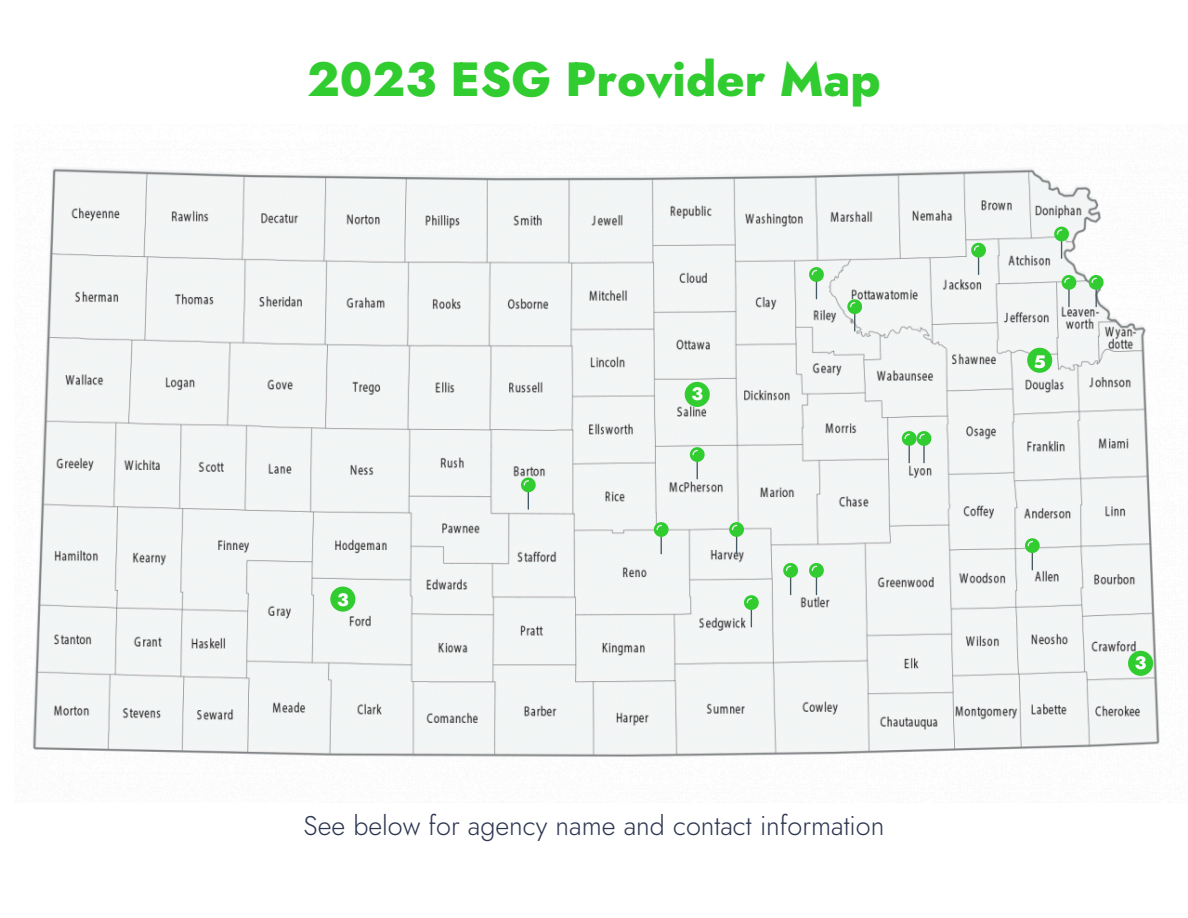
<style>
.page{position:relative;width:1188px;height:918px;background:#fff}
.page>*{position:absolute;margin:0;border:0;box-sizing:border-box;transform-origin:0 0}
.t1{font:800 48px "Jost";color:#30cc30}
.t2{font:300 27px "Jost";color:#2d3651}
.t3{font:800 18px "Jost";color:#fff}
</style>
<div class="page">
<img style="left:32px;top:167px;width:1128px;height:590px">
<svg style="left:1025px;top:538px;width:15px;height:32px"></svg>
<svg style="left:1054px;top:227px;width:15px;height:32px"></svg>
<svg style="left:521px;top:477px;width:15px;height:33px"></svg>
<svg style="left:783px;top:563px;width:15px;height:32px"></svg>
<svg style="left:809px;top:563px;width:15px;height:32px"></svg>
<svg style="left:729px;top:522px;width:15px;height:32px"></svg>
<svg style="left:1089px;top:275px;width:14px;height:32px"></svg>
<svg style="left:690px;top:447px;width:14px;height:32px"></svg>
<svg style="left:654px;top:522px;width:14px;height:32px"></svg>
<svg style="left:847px;top:299px;width:15px;height:33px"></svg>
<svg style="left:744px;top:595px;width:15px;height:32px"></svg>
<svg style="left:971px;top:243px;width:15px;height:32px"></svg>
<div style="left:1128px;top:651px;width:25px;height:25px;background:#30cc30;border-radius:50%"></div>
<div style="left:1027px;top:348px;width:25px;height:25px;background:#30cc30;border-radius:50%"></div>
<svg style="left:1062px;top:275px;width:14px;height:32px"></svg>
<svg style="left:902px;top:431px;width:29px;height:32px"></svg>
<svg style="left:809px;top:267px;width:15px;height:32px"></svg>
<div style="left:685px;top:382px;width:25px;height:25px;background:#30cc30;border-radius:50%"></div>
<div style="left:330px;top:587px;width:25px;height:25px;background:#30cc30;border-radius:50%"></div>
<p class="t1" style="left:307px;top:45px;width:575px">2023 ESG Provider Map</p>
<p class="t3" style="left:337px;top:587px;width:13px">3</p>
<p class="t3" style="left:691px;top:381px;width:13px">3</p>
<p class="t2" style="left:304px;top:806px;width:582px">See below for agency name and contact information</p>
<p class="t3" style="left:1034px;top:348px;width:14px">5</p>
<p class="t3" style="left:1135px;top:650px;width:13px">3</p>
</div>
